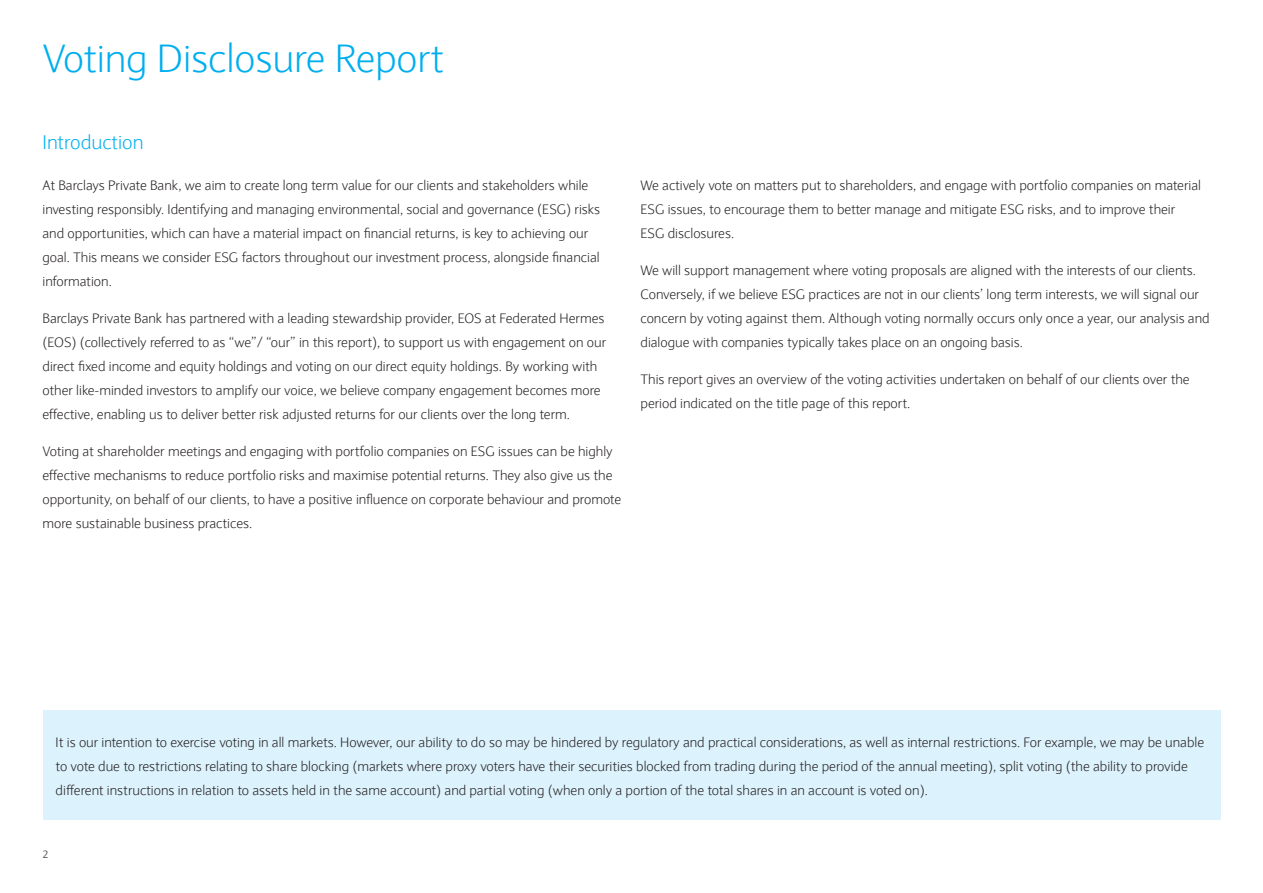
<style>
.page{position:relative;width:1263px;height:893px;background:#fff}
.page>*{position:absolute;margin:0;border:0;box-sizing:border-box;transform-origin:0 0}
.Heading_DC{font:300 39px "Expert Sans";letter-spacing:-.005em;color:#00aeef}
.Sub_head_dc{font:300 19.5px "Expert Sans";color:#00aeef}
.Body_copy_DC{font:300 13.5px/24px "Expert Sans";color:#231f20}
.t1{font:10.5px "Expert Sans";color:#57585a}
</style>
<div class="page">
<div style="left:43px;top:710px;width:1178px;height:110px;background:#dcf2fc"></div>
<p class="Heading_DC" style="left:43px;top:35px;width:403px">Voting Disclosure Report</p>
<p class="Sub_head_dc" style="left:43px;top:131px;width:103px">Introduction</p>
<p class="Body_copy_DC" style="left:43px;top:173px;width:559px">At Barclays Private Bank, we aim to create long term value for our clients and stakeholders while investing responsibly. Identifying and managing environmental, social and governance (ESG) risks and opportunities, which can have a material impact on financial returns, is key to achieving our goal. This means we consider ESG factors throughout our investment process, alongside financial information.</p>
<p class="Body_copy_DC" style="left:43px;top:306px;width:565px">Barclays Private Bank has partnered with a leading stewardship provider, EOS at Federated Hermes (EOS) (collectively referred to as “we”/ “our” in this report), to support us with engagement on our direct fixed income and equity holdings and voting on our direct equity holdings. By working with other like-minded investors to amplify our voice, we believe company engagement becomes more effective, enabling us to deliver better risk adjusted returns for our clients over the long term.</p>
<p class="Body_copy_DC" style="left:43px;top:439px;width:580px">Voting at shareholder meetings and engaging with portfolio companies on ESG issues can be highly effective mechanisms to reduce portfolio risks and maximise potential returns. They also give us the opportunity, on behalf of our clients, to have a positive influence on corporate behaviour and promote more sustainable business practices.</p>
<p class="Body_copy_DC" style="left:640px;top:173px;width:562px">We actively vote on matters put to shareholders, and engage with portfolio companies on material<br>ESG issues, to encourage them to better manage and mitigate ESG risks, and to improve their<br>ESG disclosures.</p>
<p class="Body_copy_DC" style="left:640px;top:258px;width:571px">We will support management where voting proposals are aligned with the interests of our clients.<br>Conversely, if we believe ESG practices are not in our clients’ long term interests, we will signal our concern by voting against them. Although voting normally occurs only once a year, our analysis and dialogue with companies typically takes place on an ongoing basis.</p>
<p class="Body_copy_DC" style="left:640px;top:367px;width:551px">This report gives an overview of the voting activities undertaken on behalf of our clients over the period indicated on the title page of this report.</p>
<p class="Body_copy_DC" style="left:56px;top:730px;width:1150px">It is our intention to exercise voting in all markets. However, our ability to do so may be hindered by regulatory and practical considerations, as well as internal restrictions. For example, we may be unable to vote due to restrictions relating to share blocking (markets where proxy voters have their securities blocked from trading during the period of the annual meeting), split voting (the ability to provide different instructions in relation to assets held in the same account) and partial voting (when only a portion of the total shares in an account is voted on).</p>
<p class="t1" style="left:43px;top:848px;width:7px">2</p>
</div>
